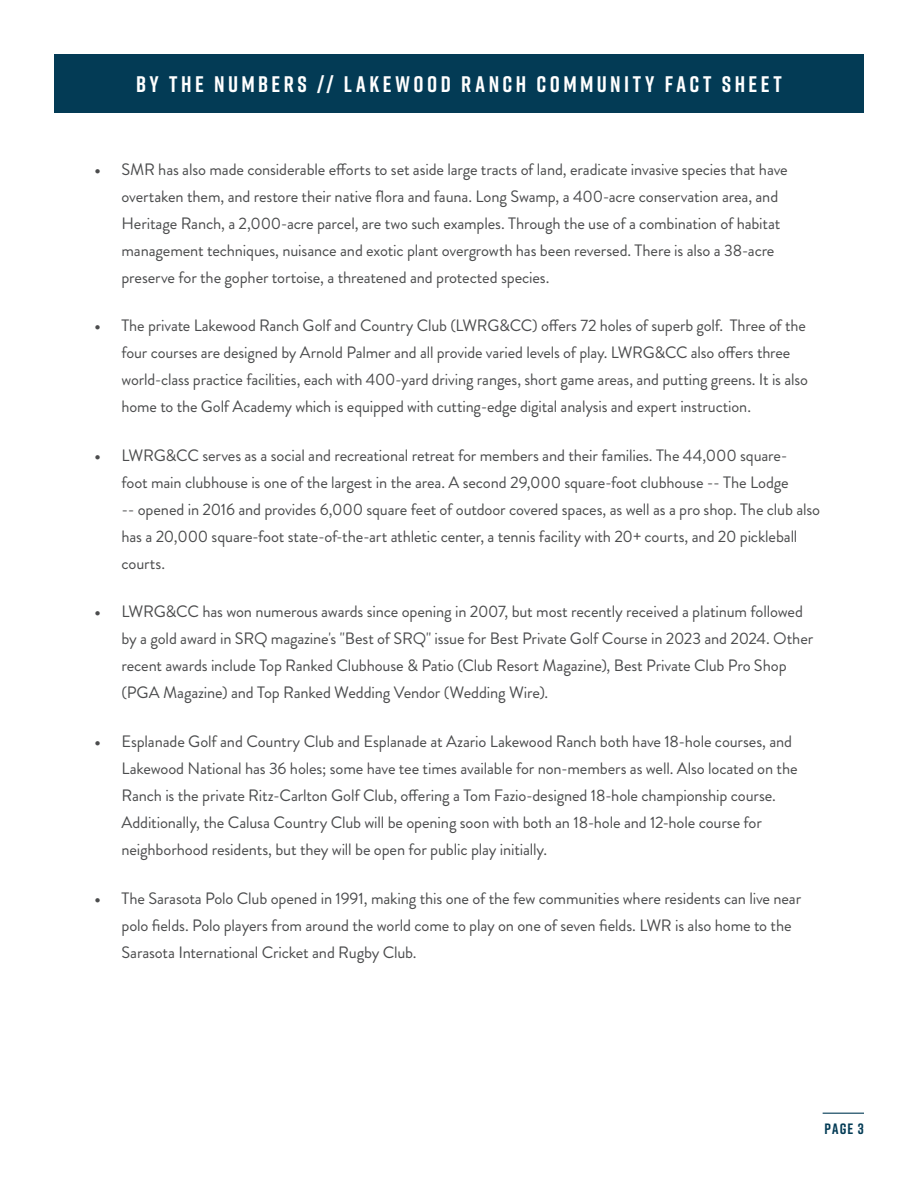
<style>
.page{position:relative;width:918px;height:1188px;background:#fff}
.page>*{position:absolute;margin:0;border:0;box-sizing:border-box;transform-origin:0 0}
.t1{font:700 22.5px "Rift";letter-spacing:.155em;color:#fff}
.t2{font:16.5px/27px "Brandon Grotesque";letter-spacing:-.01em;color:#4b4c4d}
.t3{font:700 15px "Rift";color:#033b55}
.s1{font-weight:700}
</style>
<div class="page">
<hr style="left:823px;top:1113px;width:41px;height:1px;background:#033b55">
<div style="left:54px;top:54px;width:810px;height:58px;background:#033b55"></div>
<p class="t1" style="left:136px;top:68px;width:647px">BY THE NUMBERS // LAKEWOOD RANCH COMMUNITY FACT SHEET</p>
<p class="t2" style="left:122px;top:156px;width:668px;text-indent:-27px"><span class="s1">•</span> SMR has also made considerable efforts to set aside large tracts of land, eradicate invasive species that have overtaken them, and restore their native flora and fauna. Long Swamp, a 400-acre conservation area, and Heritage Ranch, a 2,000-acre parcel, are two such examples. Through the use of a combination of habitat management techniques, nuisance and exotic plant overgrowth has been reversed. There is also a 38-acre preserve for the gopher tortoise, a threatened and protected species.</p>
<p class="t2" style="left:122px;top:312px;width:688px;text-indent:-27px"><span class="s1">•</span> The private Lakewood Ranch Golf and Country Club (LWRG&amp;CC) offers 72 holes of superb golf. Three of the four courses are designed by Arnold Palmer and all provide varied levels of play. LWRG&amp;CC also offers three world-class practice facilities, each with 400-yard driving ranges, short game areas, and putting greens. It is also home to the Golf Academy which is equipped with cutting-edge digital analysis and expert instruction.</p>
<p class="t2" style="left:122px;top:442px;width:700px;text-indent:-27px"><span class="s1">•</span> LWRG&amp;CC serves as a social and recreational retreat for members and their families. The 44,000 square-<br>foot main clubhouse is one of the largest in the area. A second 29,000 square-foot clubhouse -- The Lodge<br>-- opened in 2016 and provides 6,000 square feet of outdoor covered spaces, as well as a pro shop. The club also has a 20,000 square-foot state-of-the-art athletic center, a tennis facility with 20+ courts, and 20 pickleball courts.</p>
<p class="t2" style="left:122px;top:598px;width:693px;text-indent:-27px"><span class="s1">•</span> LWRG&amp;CC has won numerous awards since opening in 2007, but most recently received a platinum followed by a gold award in SRQ magazine's "Best of SRQ" issue for Best Private Golf Course in 2023 and 2024. Other recent awards include Top Ranked Clubhouse &amp; Patio (Club Resort Magazine), Best Private Club Pro Shop (PGA Magazine) and Top Ranked Wedding Vendor (Wedding Wire).</p>
<p class="t2" style="left:122px;top:728px;width:678px;text-indent:-27px"><span class="s1">•</span> Esplanade Golf and Country Club and Esplanade at Azario Lakewood Ranch both have 18-hole courses, and Lakewood National has 36 holes; some have tee times available for non-members as well. Also located on the Ranch is the private Ritz-Carlton Golf Club, offering a Tom Fazio-designed 18-hole championship course.<br>Additionally, the Calusa Country Club will be opening soon with both an 18-hole and 12-hole course for neighborhood residents, but they will be open for public play initially.</p>
<p class="t2" style="left:122px;top:885px;width:681px;text-indent:-27px"><span class="s1">•</span> The Sarasota Polo Club opened in 1991, making this one of the few communities where residents can live near polo fields. Polo players from around the world come to play on one of seven fields. LWR is also home to the<br>Sarasota International Cricket and Rugby Club.</p>
<p class="t3" style="left:824px;top:1118px;width:41px">PAGE 3</p>
</div>
